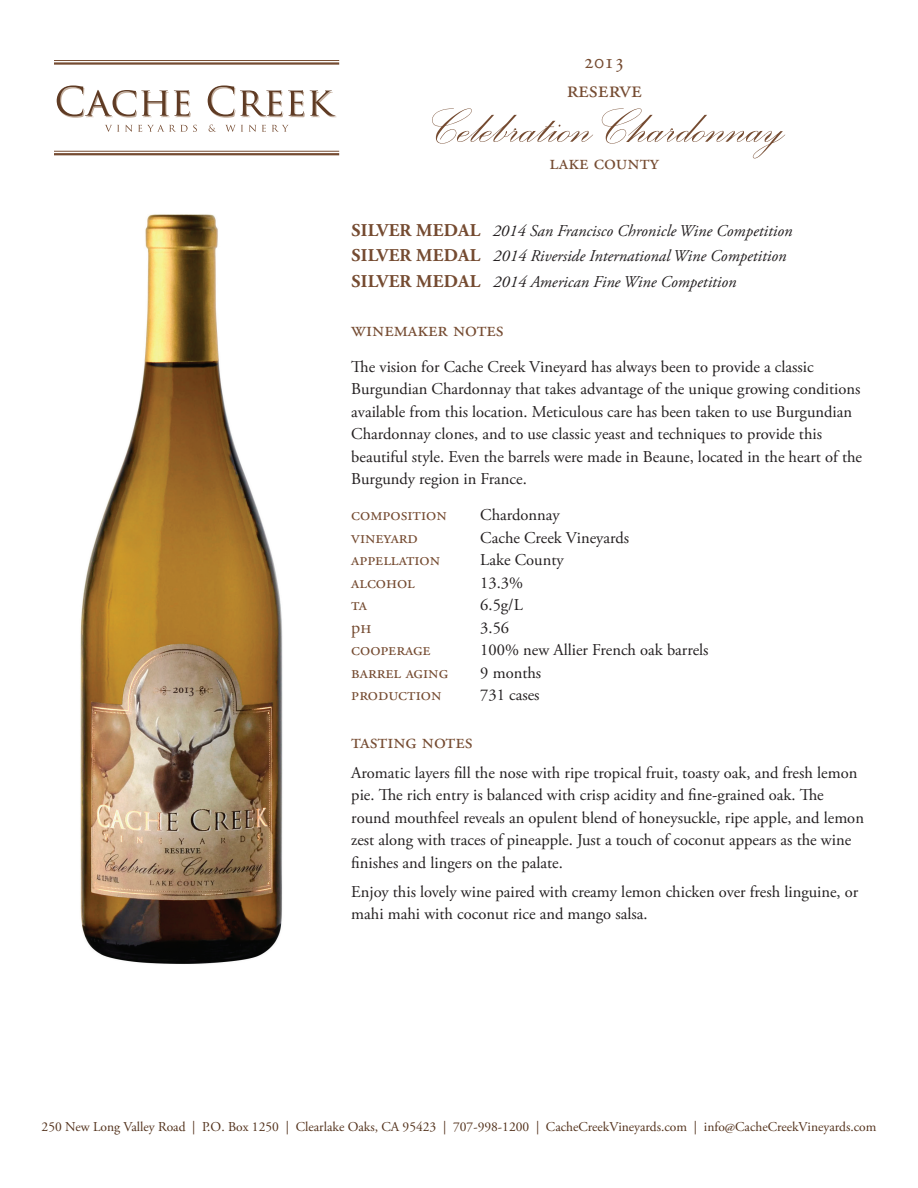
<style>
.page{position:relative;width:918px;height:1188px;background:#fff}
.page>*{position:absolute;margin:0;border:0;box-sizing:border-box;transform-origin:0 0}
.t1{font:63px "Palace Script";color:#754b31}
.t2{font:24px "Adobe Garamond Pro";letter-spacing:-.005em;color:#754b31}
.t3{font:21px "Adobe Garamond Pro";color:#754b31}
.t4{font:18px "Adobe Garamond Pro";color:#754b31}
.t5{font:700 18px "Adobe Garamond Pro";letter-spacing:.015em;color:#754b31}
.t6{font:16.5px/22.5px "Adobe Garamond Pro";color:#231f20}
.t7{font:italic 16.5px "Adobe Garamond Pro";color:#231f20}
.t8{font:13.5px "Adobe Garamond Pro";color:#53321c}
</style>
<div class="page">
<svg style="left:57px;top:86px;width:280px;height:32px"></svg>
<svg style="left:105px;top:125px;width:183px;height:7px"></svg>
<hr style="left:54px;top:60px;width:285px;height:1px;background:#754b31">
<hr style="left:54px;top:62px;width:285px;height:3px;background:#754b31">
<hr style="left:54px;top:151px;width:285px;height:1px;background:#754b31">
<hr style="left:54px;top:153px;width:285px;height:2px;background:#754b31">
<img style="left:80px;top:214px;width:203px;height:750px">
<p class="t3" style="left:584px;top:49px;width:43px">2013</p>
<p class="t2" style="left:567px;top:75px;width:77px">reserve</p>
<p class="t1" style="left:430px;top:85px;width:356px">CelebrationChardonnay</p>
<p class="t3" style="left:550px;top:150px;width:111px">lake county</p>
<p class="t5" style="left:351px;top:220px;width:130px">SILVER MEDAL</p>
<p class="t5" style="left:351px;top:245px;width:130px">SILVER MEDAL</p>
<p class="t7" style="left:493px;top:221px;width:301px">2014 San Francisco Chronicle Wine Competition</p>
<p class="t7" style="left:493px;top:246px;width:295px">2014 Riverside International Wine Competition</p>
<p class="t5" style="left:351px;top:271px;width:130px">SILVER MEDAL</p>
<p class="t3" style="left:351px;top:317px;width:154px">winemaker notes</p>
<p class="t6" style="left:351px;top:356px;width:512px">The vision for Cache Creek Vineyard has always been to provide a classic Burgundian Chardonnay that takes advantage of the unique growing conditions available from this location. Meticulous care has been taken to use Burgundian Chardonnay clones, and to use classic yeast and techniques to provide this beautiful style. Even the barrels were made in Beaune, located in the heart of the Burgundy region in France.</p>
<p class="t6" style="left:480px;top:505px;width:81px">Chardonnay</p>
<p class="t7" style="left:493px;top:272px;width:245px">2014 American Fine Wine Competition</p>
<p class="t4" style="left:351px;top:504px;width:97px">composition</p>
<p class="t4" style="left:351px;top:526px;width:68px">vineyard</p>
<p class="t6" style="left:480px;top:527px;width:150px">Cache Creek Vineyards</p>
<p class="t4" style="left:351px;top:549px;width:90px">appellation</p>
<p class="t6" style="left:480px;top:550px;width:85px">Lake County</p>
<p class="t4" style="left:351px;top:571px;width:65px">alcohol</p>
<p class="t6" style="left:480px;top:572px;width:44px">13.3%</p>
<p class="t4" style="left:351px;top:594px;width:17px">ta</p>
<p class="t6" style="left:480px;top:595px;width:44px">6.5 L/g</p>
<p class="t4" style="left:351px;top:616px;width:22px">ph</p>
<p class="t6" style="left:480px;top:617px;width:30px">3.56</p>
<p class="t4" style="left:351px;top:639px;width:81px">cooperage</p>
<p class="t6" style="left:480px;top:640px;width:230px">100% new Allier French oak barrels</p>
<p class="t4" style="left:351px;top:661px;width:98px">barrel aging</p>
<p class="t6" style="left:480px;top:662px;width:62px">9 months</p>
<p class="t6" style="left:480px;top:685px;width:61px">731 cases</p>
<p class="t4" style="left:351px;top:684px;width:92px">production</p>
<p class="t3" style="left:351px;top:729px;width:123px">tasting notes</p>
<p class="t6" style="left:351px;top:762px;width:514px">Aromatic layers fill the nose with ripe tropical fruit, toasty oak, and fresh lemon pie. The rich entry is balanced with crisp acidity and fine-grained oak. The round mouthfeel reveals an opulent blend of honeysuckle, ripe apple, and lemon zest along with traces of pineapple. Just a touch of coconut appears as the wine finishes and lingers on the palate.</p>
<p class="t6" style="left:351px;top:881px;width:509px">Enjoy this lovely wine paired with creamy lemon chicken over fresh linguine, or mahi mahi with coconut rice and mango salsa.</p>
<p class="t8" style="left:42px;top:1119px;width:145px">250 New Long Valley Road</p>
<p class="t8" style="left:192px;top:1119px;width:5px">|</p>
<p class="t8" style="left:202px;top:1119px;width:78px">O. P . Box 1250</p>
<p class="t8" style="left:286px;top:1119px;width:5px">|</p>
<p class="t8" style="left:296px;top:1119px;width:142px">Clearlake Oaks, CA 95423</p>
<p class="t8" style="left:443px;top:1119px;width:5px">|</p>
<p class="t8" style="left:453px;top:1119px;width:78px">707-998-1200</p>
<p class="t8" style="left:536px;top:1119px;width:5px">|</p>
<p class="t8" style="left:546px;top:1119px;width:143px">CacheCreekVineyards.com</p>
<p class="t8" style="left:694px;top:1119px;width:5px">|</p>
<p class="t8" style="left:704px;top:1119px;width:174px">info@CacheCreekVineyards.com</p>
</div>
